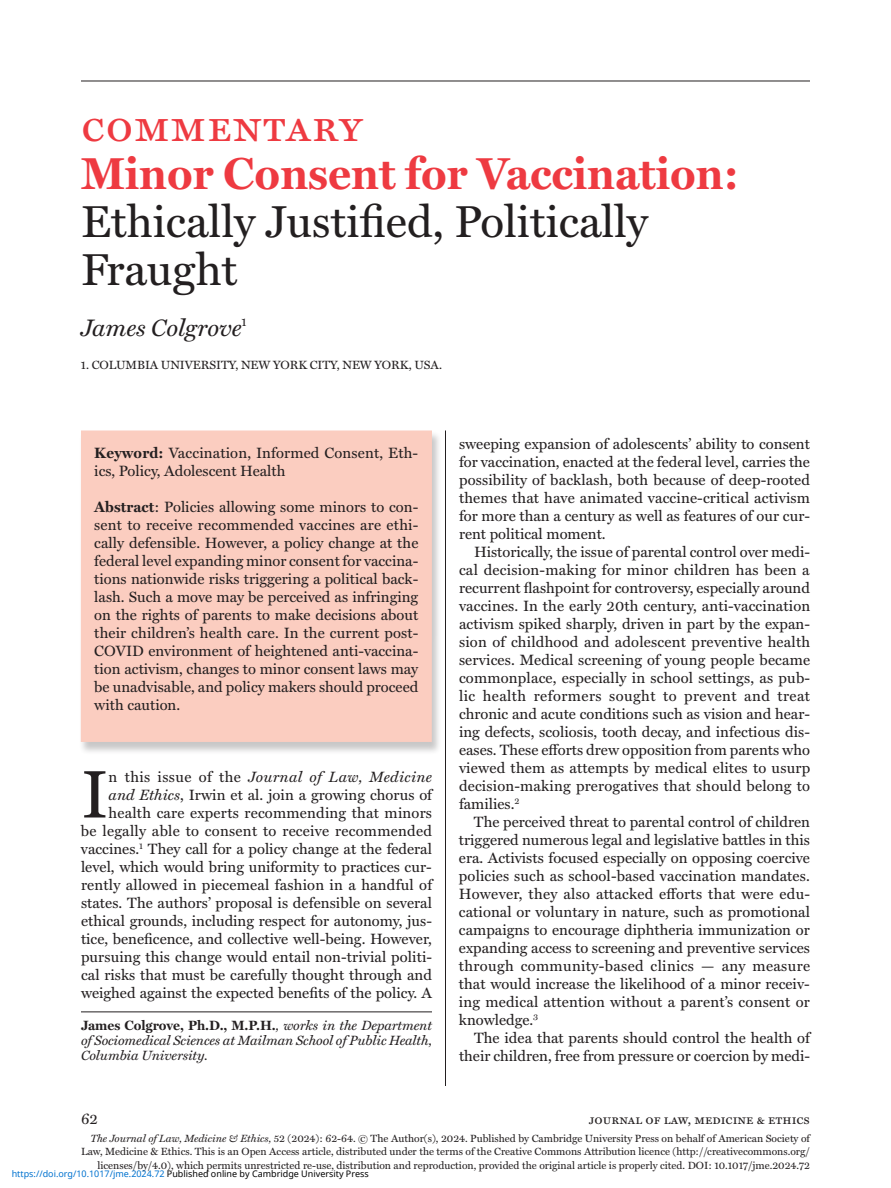
<style>
.page{position:relative;width:891px;height:1188px;background:#fff}
.page>*{position:absolute;margin:0;border:0;box-sizing:border-box;transform-origin:0 0}
.t1{font:67.65px "Miller Text";color:#231f20}
.t2{font:45px/48px "Miller Text";color:#231f20}
.t3{font:700 45px "Miller Text";color:#ee3a41}
.t4{font:45px "Miller Text Roman SC";letter-spacing:.025em;color:#ee3a41}
.t5{font:italic 24px "Miller Text";color:#231f20}
.t6{font:15px/18px "Miller Text";letter-spacing:.005em;color:#231f20;text-align:justify}
.t7{font:italic 13.5px/15px "Miller Text";letter-spacing:-.005em;color:#231f20;text-align:justify}
.t8{font:13.5px "Miller Text Roman SC";color:#231f20}
.t9{font:12px "Miller Text";letter-spacing:-.005em;color:#231f20}
.t10{font:10.5px/13.5px "Miller Text";color:#231f20;text-align:right}
.t11{font:9px "Noto Sans";color:#000}
.s1{font-weight:700}
.s2{font-style:italic}
.s3{font-weight:700;font-style:normal}
.s4{color:#0172cf}
</style>
<div class="page">
<hr style="left:81px;top:81px;width:729px;height:1px;background:#231f20">
<hr style="left:445px;top:430px;width:1px;height:656px;background:#231f20">
<div style="left:78px;top:431px;width:364px;height:324px;background:#231f20;opacity:.25"></div>
<div style="left:81px;top:430px;width:351px;height:312px;background:#fbcdc0"></div>
<hr style="left:81px;top:1012px;width:351px;height:1px;background:#231f20">
<h2 class="t4" style="left:81px;top:99px;width:283px">commentary</h2>
<h2 class="t3" style="left:81px;top:147px;width:659px">Minor Consent for Vaccination:</h2>
<h2 class="t2" style="left:81px;top:197px;width:569px">Ethically Justified, Politically<br>Fraught</h2>
<h3 class="t5" style="left:81px;top:313px;width:167px">James Colgrove<sup>1</sup></h3>
<p class="t9" style="left:81px;top:358px;width:363px">1. COLUMBIA UNIVERSITY, NEW YORK CITY, NEW YORK, USA.</p>
<p class="t6" style="left:94px;top:443px;width:325px"><span class="s1">Keyword:</span> Vaccination, Informed Consent, Eth&shy;ics, Policy, Adolescent Health</p>
<p class="t6" style="left:94px;top:497px;width:326px"><span class="s1">Abstract</span>: Policies allowing some minors to con&shy;sent to receive recommended vaccines are ethi&shy;cally defensible. However, a policy change at the federal level expanding minor consent for vaccina&shy;tions nationwide risks triggering a political back&shy;lash. Such a move may be perceived as infringing on the rights of parents to make decisions about their children’s health care. In the current post-COVID environment of heightened anti-vaccina&shy;tion activism, changes to minor consent laws may be unadvisable, and policy makers should proceed with caution.</p>
<p class="t6" style="left:81px;top:767px;width:353px;text-align:right">n this issue of the <span class="s2">Journal of Law, Medicine and Ethics</span>, Irwin et al. join a growing chorus of health care experts recommending that minors<br>be legally able to consent to receive recommended vaccines.<sup>1</sup> They call for a policy change at the federal level, which would bring uniformity to practices cur&shy;rently allowed in piecemeal fashion in a handful of states. The authors’ proposal is defensible on several ethical grounds, including respect for autonomy, jus&shy;tice, beneficence, and collective well-being. However, pursuing this change would entail non-trivial politi&shy;cal risks that must be carefully thought through and weighed against the expected benefits of the policy. A</p>
<h1 class="t1" style="left:81px;top:754px;width:29px">I</h1>
<p class="t7" style="left:81px;top:1018px;width:352px"><span class="s3">James Colgrove, Ph.D., M.P.H.</span>, works in the Department of Sociomedical Sciences at Mailman School of Public Health, Columbia University.</p>
<p class="t6" style="left:459px;top:434px;width:353px">sweeping expansion of adolescents’ ability to consent for vaccination, enacted at the federal level, carries the possibility of backlash, both because of deep-rooted themes that have animated vaccine-critical activism for more than a century as well as features of our cur&shy;rent political moment.</p>
<p class="t6" style="left:459px;top:542px;width:353px;text-indent:15px">Historically, the issue of parental control over medi&shy;cal decision-making for minor children has been a recurrent flashpoint for controversy, especially around vaccines. In the early 20th century, anti-vaccination activism spiked sharply, driven in part by the expan&shy;sion of childhood and adolescent preventive health services. Medical screening of young people became commonplace, especially in school settings, as pub&shy;lic health reformers sought to prevent and treat chronic and acute conditions such as vision and hear&shy;ing defects, scoliosis, tooth decay, and infectious dis&shy;eases. These efforts drew opposition from parents who viewed them as attempts by medical elites to usurp decision-making prerogatives that should belong to families.<sup>2</sup></p>
<p class="t6" style="left:459px;top:812px;width:353px;text-indent:15px">The perceived threat to parental control of children triggered numerous legal and legislative battles in this era. Activists focused especially on opposing coercive policies such as school-based vaccination mandates.<br>However, they also attacked efforts that were edu&shy;cational or voluntary in nature, such as promotional campaigns to encourage diphtheria immunization or expanding access to screening and preventive services through community-based clinics — any measure that would increase the likelihood of a minor receiv&shy;ing medical attention without a parent’s consent or knowledge.<sup>3</sup></p>
<p class="t6" style="left:459px;top:1028px;width:353px;text-align:right">The idea that parents should control the health of their children, free from pressure or coercion by medi-</p>
<p class="t6" style="left:81px;top:1109px;width:18px">62</p>
<p class="t8" style="left:589px;top:1111px;width:223px">journal of law, medicine &amp; ethics</p>
<p class="t10" style="left:81px;top:1131px;width:730px"><span class="s2">The Journal of Law, Medicine &amp; Ethics,</span> 52 (2024): 62-64. © The Author(s), 2024. Published by Cambridge University Press on behalf of American Society of<br>Law, Medicine &amp; Ethics. This is an Open Access article, distributed under the terms of the Creative Commons Attribution licence (http://creativecommons.org/ licenses/by/4.0), which permits unrestricted re-use, distribution and reproduction, provided the original article is properly cited. DOI: 10.1017/jme.2024.72</p>
<p class="t11" style="left:12px;top:1168px;width:359px"><span class="s4">https://doi.org/10.1017/jme.2024.72</span> Published online by Cambridge University Press</p>
</div>
